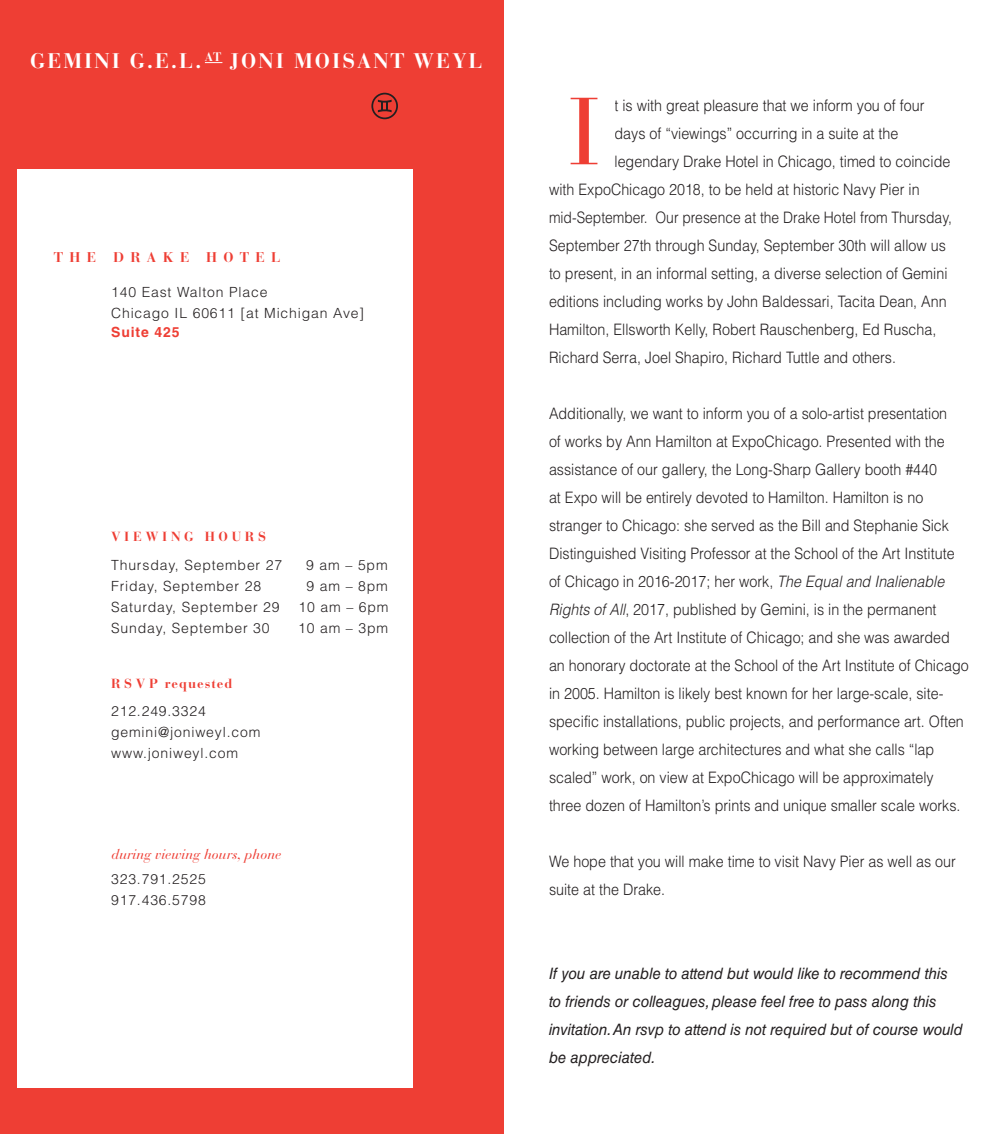
<style>
.page{position:relative;width:1008px;height:1134px;background:#fff}
.page>*{position:absolute;margin:0;border:0;box-sizing:border-box;transform-origin:0 0}
.t1{font:94.5px "Bauer Bodoni";color:#ee3e34}
.t2{font:700 21px "Bauer Bodoni Std";letter-spacing:.1em;color:#fff}
.t3{font:300 15.75px/28px "Helvetica LT Std";color:#231f20;scale:.91 1}
.t4{font:italic 15.75px/28px "Helvetica LT Std";color:#231f20;scale:.95 1}
.t5{font:300 15.75px "Helvetica LT Std";color:#231f20;scale:.88 1}
.t6{font:300 14px/21px "Helvetica LT Std";letter-spacing:.06em;color:#231f20}
.t7{font:italic 14px "Bauer Bodoni Std";color:#ee3e34}
.t8{font:700 14px "Bauer Bodoni Std";letter-spacing:.46em;color:#ee3e34}
.t9{font:700 14px "Helvetica LT Std";letter-spacing:.065em;color:#ee3e34}
.t10{font:700 13.12px "Bauer Bodoni Std";letter-spacing:.075em;color:#ee3e34}
.t11{font:700 13.12px "Bauer Bodoni Std";letter-spacing:.28em;color:#ee3e34}
.s1{font-style:italic}
</style>
<div class="page">
<div style="left:0;top:0;width:504px;height:1134px;background:#ee3e34"></div>
<div style="left:18px;top:169px;width:395px;height:919px;background:#fff"></div>
<svg style="left:205px;top:62px;width:17px;height:1px"></svg>
<svg style="left:371px;top:93px;width:27px;height:26px"></svg>
<h2 class="t2" style="left:30px;top:48px;width:454px">GEMINI G.E.L. <sup>AT</sup> JONI MOISANT WEYL</h2>
<p class="t8" style="left:54px;top:249px;width:228px">THE DRAKE HOTEL</p>
<p class="t6" style="left:111px;top:281px;width:255px">140 East Walton Place<br>Chicago IL 60611 [at Michigan Ave]</p>
<p class="t9" style="left:111px;top:323px;width:70px">Suite 425</p>
<p class="t11" style="left:111px;top:528px;width:156px">VIEWING HOURS</p>
<p class="t6" style="left:111px;top:554px;width:173px">Thursday, September 27</p>
<p class="t6" style="left:306px;top:554px;width:83px">9 am – 5pm</p>
<p class="t6" style="left:111px;top:575px;width:152px">Friday, September 28</p>
<p class="t6" style="left:307px;top:575px;width:83px">9 am – 8pm</p>
<p class="t6" style="left:111px;top:596px;width:170px">Saturday, September 29</p>
<p class="t6" style="left:299px;top:596px;width:92px">10 am – 6pm</p>
<p class="t6" style="left:111px;top:617px;width:160px">Sunday, September 30</p>
<p class="t6" style="left:298px;top:617px;width:92px">10 am – 3pm</p>
<p class="t10" style="left:111px;top:675px;width:123px">R S V P requested</p>
<p class="t6" style="left:111px;top:700px;width:151px">212.249.3324 gemini@joniweyl.com www.joniweyl.com</p>
<p class="t7" style="left:112px;top:845px;width:171px">during viewing hours, phone</p>
<p class="t6" style="left:111px;top:868px;width:96px">323.791.2525<br>917.436.5798</p>
<h1 class="t1" style="left:568px;top:75px;width:33px">I</h1>
<p class="t3" style="left:615px;top:91px;width:342px">t is with great pleasure that we inform you of four</p>
<p class="t3" style="left:615px;top:119px;width:314px">days of “viewings” occurring in a suite at the</p>
<p class="t3" style="left:615px;top:147px;width:371px">legendary Drake Hotel in Chicago, timed to coincide</p>
<p class="t3" style="left:549px;top:175px;width:409px">with ExpoChicago 2018, to be held at historic Navy Pier in</p>
<p class="t5" style="left:549px;top:207px;width:459px">mid-September. Our presence at the Drake Hotel from Thursday,</p>
<p class="t3" style="left:549px;top:231px;width:438px">September 27th through Sunday, September 30th will allow us</p>
<p class="t3" style="left:549px;top:259px;width:439px">to present, in an informal setting, a diverse selection of Gemini</p>
<p class="t3" style="left:549px;top:287px;width:439px">editions including works by John Baldessari, Tacita Dean, Ann</p>
<p class="t3" style="left:549px;top:315px;width:427px">Hamilton, Ellsworth Kelly, Robert Rauschenberg, Ed Ruscha,</p>
<p class="t3" style="left:549px;top:343px;width:383px">Richard Serra, Joel Shapiro, Richard Tuttle and others.</p>
<p class="t3" style="left:549px;top:399px;width:463px">Additionally, we want to inform you of a solo-artist presentation<br>of works by Ann Hamilton at ExpoChicago. Presented with the assistance of our gallery, the Long-Sharp Gallery booth #440<br>at Expo will be entirely devoted to Hamilton. Hamilton is no stranger to Chicago: she served as the Bill and Stephanie Sick Distinguished Visiting Professor at the School of the Art Institute of Chicago in 2016-2017; her work, <span class="s1">The Equal and Inalienable Rights of All</span>, 2017, published by Gemini, is in the permanent collection of the Art Institute of Chicago; and she was awarded an honorary doctorate at the School of the Art Institute of Chicago in 2005. Hamilton is likely best known for her large-scale, site&shy;specific installations, public projects, and performance art. Often working between large architectures and what she calls “lap scaled” work, on view at ExpoChicago will be approximately three dozen of Hamilton’s prints and unique smaller scale works.</p>
<p class="t3" style="left:549px;top:847px;width:449px">We hope that you will make time to visit Navy Pier as well as our suite at the Drake.</p>
<p class="t4" style="left:549px;top:959px;width:437px">If you are unable to attend but would like to recommend this to friends or colleagues, please feel free to pass along this invitation. An rsvp to attend is not required but of course would be appreciated.</p>
</div>
